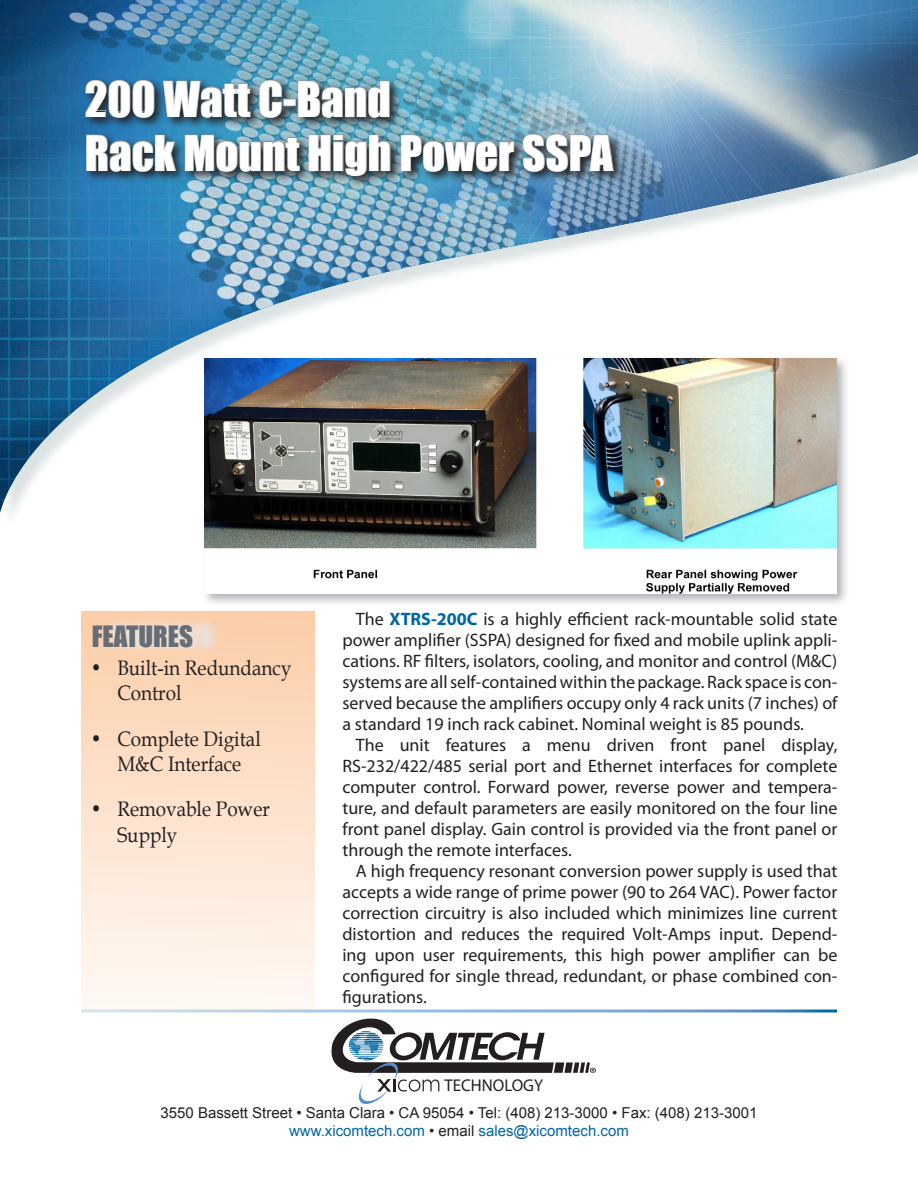
<style>
.page{position:relative;width:918px;height:1188px;background:#fff}
.page>*{position:absolute;margin:0;border:0;box-sizing:border-box;transform-origin:0 0}
.t1{font:45px "Impact";color:#fff}
.Sub-Heading{font:27px "Impact";color:#676d75}
.Features_Bullet_Lits{font:21px/25.2px "Book Antiqua";color:#231f20;scale:.9 1}
.Front_Page_Body{font:18px/21px "Myriad Pro";color:#231f20;text-align:justify}
.t2{font:17.1px "Myriad Pro";color:#231f20}
.t3{font:15px "Arial";color:#231f20}
.t4{font:15px "Arial";color:#0065a4}
.s1{font-weight:700;color:#0065a4}
.s2{color:#231f20}
</style>
<div class="page">
<div style="left:81px;top:612px;width:234px;height:399px;background:linear-gradient(to bottom,#fccda8,#fef9f5)"></div>
<svg style="left:326px;top:1012px;width:270px;height:92px"></svg>
<hr style="left:81px;top:1009px;width:756px;height:3px;background:#fff">
<svg style="left:105px;top:616px;width:115px;height:38px;background:#f3d7c1"></svg>
<img style="left:0;top:0;width:918px;height:513px">
<div style="left:201px;top:355px;width:649px;height:252px;background:#676d75;opacity:.51"></div>
<img style="left:204px;top:359px;width:633px;height:235px">
<img style="left:82px;top:76px;width:543px;height:112px">
<svg style="left:85px;top:80px;width:70px;height:38px;background:#375167"></svg>
<svg style="left:163px;top:80px;width:88px;height:38px;background:#3f5a69"></svg>
<svg style="left:259px;top:80px;width:23px;height:38px"></svg>
<div style="left:284px;top:99px;width:12px;height:6px;border:1px solid #939598"></div>
<svg style="left:297px;top:80px;width:93px;height:38px;background:#50636a"></svg>
<svg style="left:86px;top:134px;width:91px;height:38px;background:#38566c"></svg>
<img style="left:184px;top:134px;width:116px;height:38px">
<svg style="left:308px;top:134px;width:83px;height:42px;background:#526268"></svg>
<img style="left:401px;top:134px;width:114px;height:38px">
<svg style="left:523px;top:134px;width:91px;height:38px;background:#536068"></svg>
<p class="t1" style="left:85px;top:64px;width:308px">200 Watt C-Band</p>
<p class="t1" style="left:85px;top:118px;width:530px">Rack Mount High Power SSPA</p>
<p class="Sub-Heading" style="left:92px;top:616px;width:103px">FEATURES</p>
<p class="Features_Bullet_Lits" style="left:117px;top:655px;width:195px;text-indent:-27px">• Built-in Redundancy<br>Control</p>
<p class="Features_Bullet_Lits" style="left:90px;top:726px;width:191px;text-align:center">• Complete Digital<br>M&amp;C Interface</p>
<p class="Features_Bullet_Lits" style="left:117px;top:796px;width:171px;text-indent:-27px">• Removable Power<br>Supply</p>
<p class="Front_Page_Body" style="left:342px;top:608px;width:497px;text-indent:14px">The <span class="s1">XTRS-200C</span> is a highly efficient rack-mountable solid state power amplifier (SSPA) designed for fixed and mobile uplink appli&shy;cations. RF filters, isolators, cooling, and monitor and control (M&amp;C) systems are all self-contained within the package. Rack space is con&shy;served because the amplifiers occupy only 4 rack units (7 inches) of a standard 19 inch rack cabinet. Nominal weight is 85 pounds.</p>
<p class="Front_Page_Body" style="left:342px;top:734px;width:497px;text-indent:14px">The unit features a menu driven front panel display, RS-232/422/485 serial port and Ethernet interfaces for complete computer control. Forward power, reverse power and tempera&shy;ture, and default parameters are easily monitored on the four line front panel display. Gain control is provided via the front panel or through the remote interfaces.</p>
<p class="Front_Page_Body" style="left:342px;top:860px;width:497px;text-indent:14px">A high frequency resonant conversion power supply is used that accepts a wide range of prime power (90 to 264 VAC). Power factor correction circuitry is also included which minimizes line current distortion and reduces the required Volt-Amps input. Depend&shy;ing upon user requirements, this high power amplifier can be configured for single thread, redundant, or phase combined con&shy;figurations.</p>
<p class="t2" style="left:445px;top:1075px;width:100px">TECHNOLOGY</p>
<p class="t3" style="left:161px;top:1103px;width:598px">3550 Bassett Street • Santa Clara • CA 95054 • Tel: (408) 213-3000 • Fax: (408) 213-3001</p>
<p class="t4" style="left:289px;top:1121px;width:341px">www.xicomtech.com <span class="s2">• email</span> sales@xicomtech.com</p>
</div>
